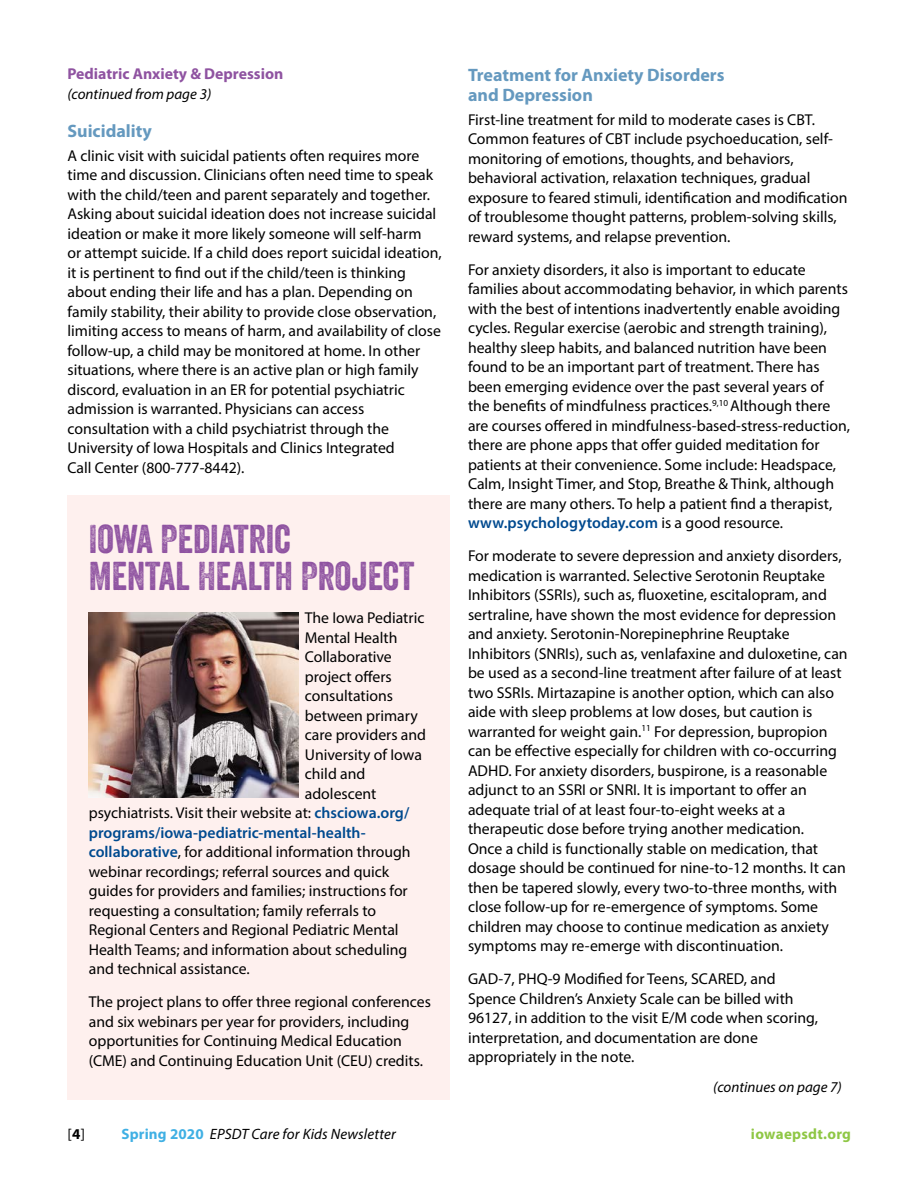
<style>
.page{position:relative;width:918px;height:1188px;background:#fff}
.page>*{position:absolute;margin:0;border:0;box-sizing:border-box;transform-origin:0 0}
.Veneer2_headline{font:39px/37.5px "Veneer Two";color:#8f53a1}
.Subhead{font:700 18px/19.5px "Myriad Pro";color:#6599bf}
.Body_text{font:15.75px/19.5px "Myriad Pro";color:#000}
.Body_text-2{font:600 15.75px "Myriad Pro";color:#004a8f}
.Body_text-3{font:700 15.75px "Myriad Pro";color:#8f53a1}
.Body_text-4{font:italic 15px "Myriad Pro";color:#000}
.t1{font:700 15px "Myriad Pro";letter-spacing:.02em;color:#8fc745}
.t2{font:15px "Myriad Pro";color:#000}
.s1{font-weight:600;color:#004a8f}
.s2{font-weight:700}
.s3{font-weight:700;font-style:normal;color:#40b0e4}
</style>
<div class="page">
<div style="left:68px;top:495px;width:382px;height:605px;background:#fef0ee"></div>
<img style="left:89px;top:612px;width:209px;height:186px">
<p class="Body_text-3" style="left:68px;top:65px;width:217px">Pediatric Anxiety &amp; Depression</p>
<p class="Body_text-4" style="left:68px;top:85px;width:145px">(continued from page 3)</p>
<p class="Subhead" style="left:68px;top:121px;width:86px">Suicidality</p>
<p class="Body_text" style="left:68px;top:145px;width:376px">A clinic visit with suicidal patients often requires more time and discussion. Clinicians often need time to speak with the child/teen and parent separately and together.<br>Asking about suicidal ideation does not increase suicidal ideation or make it more likely someone will self-harm<br>or attempt suicide. If a child does report suicidal ideation, it is pertinent to find out if the child/teen is thinking about ending their life and has a plan. Depending on family stability, their ability to provide close observation, limiting access to means of harm, and availability of close follow-up, a child may be monitored at home. In other situations, where there is an active plan or high family discord, evaluation in an ER for potential psychiatric admission is warranted. Physicians can access consultation with a child psychiatrist through the University of Iowa Hospitals and Clinics Integrated<br>Call Center (800-777-8442).</p>
<p class="Veneer2_headline" style="left:89px;top:520px;width:327px">IOWA PEDIATRIC<br>MENTAL HEALTH PROJECT</p>
<p class="Body_text" style="left:305px;top:608px;width:121px">The Iowa Pediatric</p>
<p class="Body_text" style="left:305px;top:627px;width:94px">Mental Health</p>
<p class="Body_text" style="left:305px;top:647px;width:89px">Collaborative</p>
<p class="Body_text" style="left:305px;top:666px;width:89px">project offers</p>
<p class="Body_text" style="left:305px;top:686px;width:90px">consultations</p>
<p class="Body_text" style="left:305px;top:705px;width:115px">between primary</p>
<p class="Body_text" style="left:305px;top:725px;width:123px">care providers and</p>
<p class="Body_text" style="left:305px;top:744px;width:119px">University of Iowa</p>
<p class="Body_text" style="left:305px;top:764px;width:62px">child and</p>
<p class="Body_text" style="left:305px;top:783px;width:73px">adolescent</p>
<p class="Body_text" style="left:89px;top:803px;width:322px">psychiatrists. Visit their website at: <span class="s1">chsciowa.org/</span></p>
<p class="Body_text-2" style="left:89px;top:822px;width:278px">programs/iowa-pediatric-mental-health-</p>
<p class="Body_text" style="left:89px;top:842px;width:323px"><span class="s1">collaborative</span>, for additional information through</p>
<p class="Body_text" style="left:89px;top:861px;width:302px">webinar recordings; referral sources and quick</p>
<p class="Body_text" style="left:89px;top:881px;width:321px">guides for providers and families; instructions for</p>
<p class="Body_text" style="left:89px;top:900px;width:289px">requesting a consultation; family referrals to</p>
<p class="Body_text" style="left:89px;top:920px;width:311px">Regional Centers and Regional Pediatric Mental</p>
<p class="Body_text" style="left:89px;top:939px;width:320px">Health Teams; and information about scheduling</p>
<p class="Body_text" style="left:89px;top:959px;width:162px">and technical assistance.</p>
<p class="Body_text" style="left:89px;top:992px;width:344px">The project plans to offer three regional conferences and six webinars per year for providers, including opportunities for Continuing Medical Education (CME) and Continuing Education Unit (CEU) credits.</p>
<p class="Subhead" style="left:468px;top:65px;width:258px">Treatment for Anxiety Disorders and Depression</p>
<p class="Body_text" style="left:468px;top:109px;width:381px">First-line treatment for mild to moderate cases is CBT.<br>Common features of CBT include psychoeducation, self&shy;monitoring of emotions, thoughts, and behaviors, behavioral activation, relaxation techniques, gradual exposure to feared stimuli, identification and modification of troublesome thought patterns, problem-solving skills, reward systems, and relapse prevention.</p>
<p class="Body_text" style="left:468px;top:259px;width:384px">For anxiety disorders, it also is important to educate families about accommodating behavior, in which parents with the best of intentions inadvertently enable avoiding cycles. Regular exercise (aerobic and strength training), healthy sleep habits, and balanced nutrition have been found to be an important part of treatment. There has been emerging evidence over the past several years of<br>the benefits of mindfulness practices.<sup>9,10</sup> Although there are courses offered in mindfulness-based-stress-reduction, there are phone apps that offer guided meditation for patients at their convenience. Some include: Headspace, Calm, Insight Timer, and Stop, Breathe &amp; Think, although there are many others. To help a patient find a therapist, <span class="s1">www.psychologytoday.com</span> is a good resource.</p>
<p class="Body_text" style="left:468px;top:546px;width:381px">For moderate to severe depression and anxiety disorders, medication is warranted. Selective Serotonin Reuptake Inhibitors (SSRIs), such as, fluoxetine, escitalopram, and sertraline, have shown the most evidence for depression and anxiety. Serotonin-Norepinephrine Reuptake Inhibitors (SNRIs), such as, venlafaxine and duloxetine, can be used as a second-line treatment after failure of at least two SSRIs. Mirtazapine is another option, which can also aide with sleep problems at low doses, but caution is warranted for weight gain.<sup>11</sup> For depression, bupropion can be effective especially for children with co-occurring ADHD. For anxiety disorders, buspirone, is a reasonable adjunct to an SSRI or SNRI. It is important to offer an adequate trial of at least four-to-eight weeks at a therapeutic dose before trying another medication.<br>Once a child is functionally stable on medication, that dosage should be continued for nine-to-12 months. It can then be tapered slowly, every two-to-three months, with close follow-up for re-emergence of symptoms. Some children may choose to continue medication as anxiety symptoms may re-emerge with discontinuation.</p>
<p class="Body_text" style="left:468px;top:969px;width:351px">GAD-7, PHQ-9 Modified for Teens, SCARED, and Spence Children’s Anxiety Scale can be billed with 96127, in addition to the visit E/M code when scoring, interpretation, and documentation are done appropriately in the note.</p>
<p class="Body_text-4" style="left:713px;top:1078px;width:130px">(continues on page 7)</p>
<p class="t2" style="left:68px;top:1124px;width:19px">[<span class="s2">4</span>]</p>
<p class="Body_text-4" style="left:122px;top:1124px;width:276px"><span class="s3">Spring 2020</span> EPSDT Care for Kids Newsletter</p>
<p class="t1" style="left:751px;top:1125px;width:102px">iowaepsdt.org</p>
</div>
